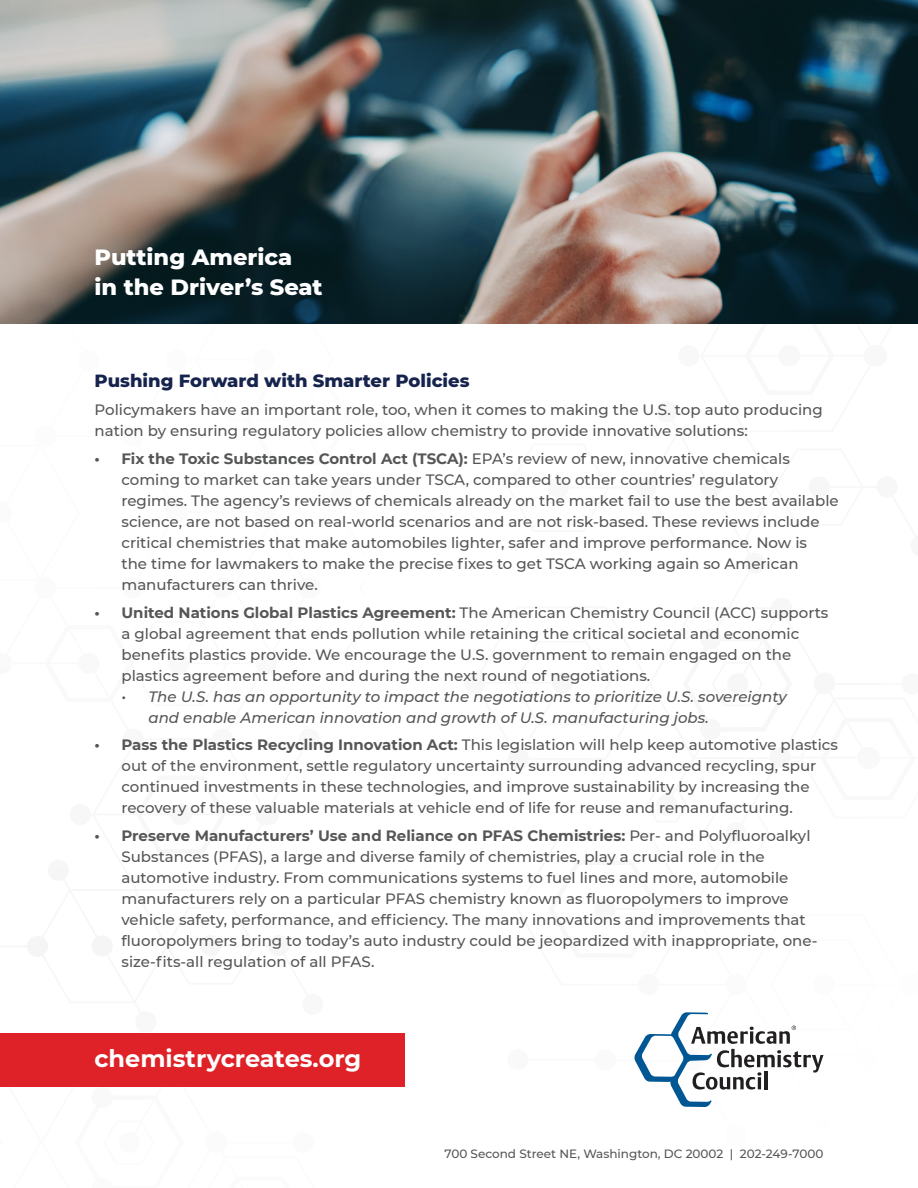
<style>
.page{position:relative;width:918px;height:1188px;background:#fff}
.page>*{position:absolute;margin:0;border:0;box-sizing:border-box;transform-origin:0 0}
.t1{font:700 24px "Montserrat";color:#fff}
.t2{font:800 22.5px/30px "Montserrat";color:#fff}
.t3{font:800 18px "Montserrat";color:#16234c}
.t4{font:500 15px/21px "Montserrat";color:#555656}
.t5{font:italic 500 15px/21px "Montserrat";color:#555656}
.t6{font:500 12px "Montserrat";color:#555656}
.s1{font-weight:700}
</style>
<div class="page">
<img style="left:0;top:0;width:918px;height:324px">
<svg style="left:634px;top:1012px;width:189px;height:95px"></svg>
<div style="left:0;top:1033px;width:405px;height:54px;background:#de2227"></div>
<p class="t2" style="left:94px;top:241px;width:230px">Putting America<br>in the Driver’s Seat</p>
<p class="t3" style="left:94px;top:368px;width:377px">Pushing Forward with Smarter Policies</p>
<p class="t4" style="left:94px;top:399px;width:730px">Policymakers have an important role, too, when it comes to making the U.S. top auto producing nation by ensuring regulatory policies allow chemistry to provide innovative solutions:</p>
<p class="t4" style="left:122px;top:447px;width:719px;text-indent:-27px"><span class="s1">• Fix the Toxic Substances Control Act (TSCA):</span> EPA’s review of new, innovative chemicals coming to market can take years under TSCA, compared to other countries’ regulatory regimes. The agency’s reviews of chemicals already on the market fail to use the best available science, are not based on real-world scenarios and are not risk-based. These reviews include critical chemistries that make automobiles lighter, safer and improve performance. Now is<br>the time for lawmakers to make the precise fixes to get TSCA working again so American manufacturers can thrive.</p>
<p class="t4" style="left:122px;top:601px;width:708px;text-indent:-27px"><span class="s1">• United Nations Global Plastics Agreement:</span> The American Chemistry Council (ACC) supports a global agreement that ends pollution while retaining the critical societal and economic benefits plastics provide. We encourage the U.S. government to remain engaged on the plastics agreement before and during the next round of negotiations.</p>
<p class="t5" style="left:148px;top:685px;width:640px;text-indent:-27px">• The U.S. has an opportunity to impact the negotiations to prioritize U.S. sovereignty and enable American innovation and growth of U.S. manufacturing jobs.</p>
<p class="t4" style="left:122px;top:734px;width:718px;text-indent:-27px"><span class="s1">• Pass the Plastics Recycling Innovation Act:</span> This legislation will help keep automotive plastics out of the environment, settle regulatory uncertainty surrounding advanced recycling, spur continued investments in these technologies, and improve sustainability by increasing the recovery of these valuable materials at vehicle end of life for reuse and remanufacturing.</p>
<p class="t4" style="left:122px;top:825px;width:698px;text-indent:-27px"><span class="s1">• Preserve Manufacturers’ Use and Reliance on PFAS Chemistries:</span> Per- and Polyfluoroalkyl Substances (PFAS), a large and diverse family of chemistries, play a crucial role in the automotive industry. From communications systems to fuel lines and more, automobile manufacturers rely on a particular PFAS chemistry known as fluoropolymers to improve vehicle safety, performance, and efficiency. The many innovations and improvements that fluoropolymers bring to today’s auto industry could be jeopardized with inappropriate, one&shy;size-fits-all regulation of all PFAS.</p>
<p class="t1" style="left:94px;top:1041px;width:268px">chemistrycreates.org</p>
<p class="t6" style="left:444px;top:1145px;width:381px">700 Second Street NE, Washington, DC 20002 | 202-249-7000</p>
</div>
